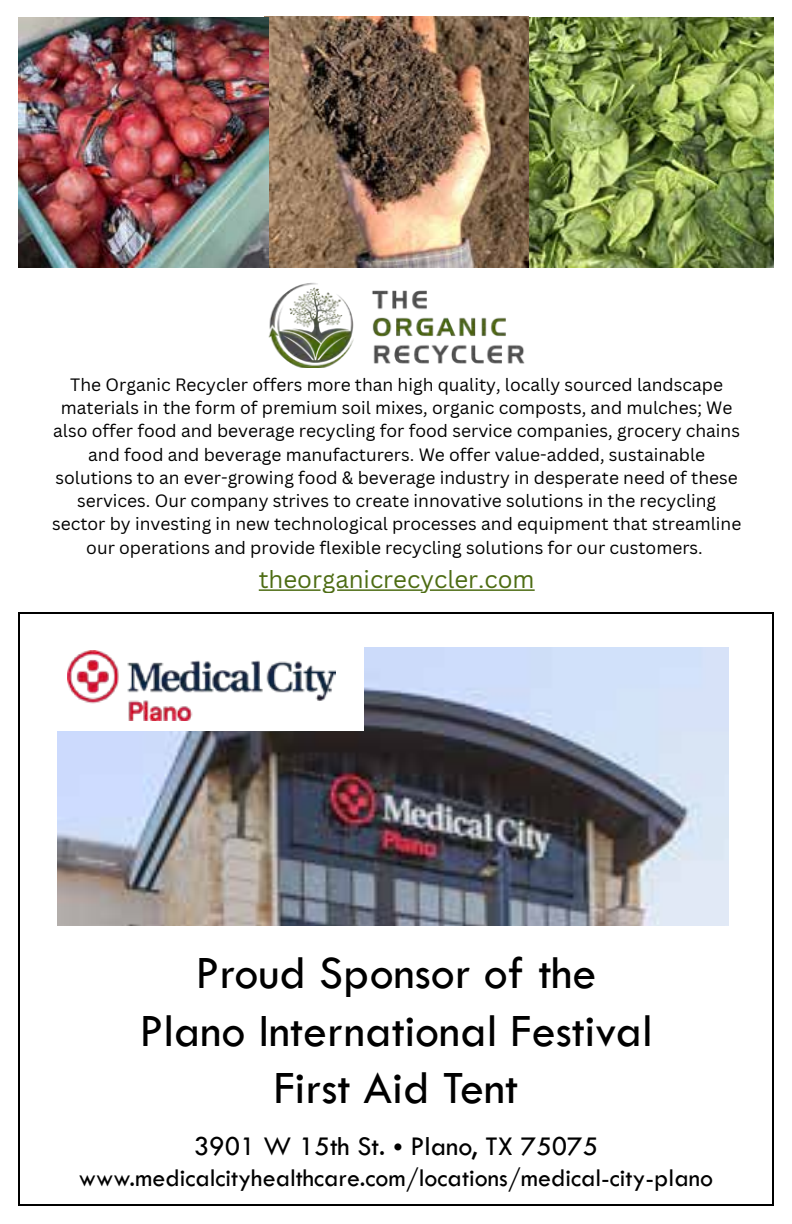
<style>
.page{position:relative;width:792px;height:1224px;background:#fff}
.page>*{position:absolute;margin:0;border:0;box-sizing:border-box;transform-origin:0 0}
.t1{font:48px/57.6px "Tw Cen";color:#000;text-align:center}
.t2{font:28px "Tw Cen";color:#000}
.t3{font:26px "Tw Cen";color:#000}
.t4{font:24px "Canva Sans";color:#4d6c13}
.t5{font:17.4px/23.2px "Canva Sans";color:#000;text-align:center}
</style>
<div class="page">
<img style="left:58px;top:647px;width:671px;height:278px">
<div style="left:52px;top:645px;width:312px;height:86px;background:#fff"></div>
<img style="left:67px;top:651px;width:268px;height:70px">
<img style="left:523px;top:17px;width:251px;height:251px">
<img style="left:268px;top:17px;width:261px;height:250px">
<img style="left:18px;top:17px;width:250px;height:251px">
<img style="left:268px;top:283px;width:257px;height:84px">
<hr style="left:430px;top:589px;width:105px;height:2px;background:#4d6c13">
<hr style="left:337px;top:589px;width:86px;height:2px;background:#4d6c13">
<hr style="left:259px;top:589px;width:62px;height:2px;background:#4d6c13">
<p class="t5" style="left:52px;top:373px;width:691px">The Organic Recycler offers more than high quality, locally sourced landscape materials in the form of premium soil mixes, organic composts, and mulches; We also offer food and beverage recycling for food service companies, grocery chains and food and beverage manufacturers. We offer value-added, sustainable solutions to an ever-growing food &amp; beverage industry in desperate need of these services. Our company strives to create innovative solutions in the recycling sector by investing in new technological processes and equipment that streamline our operations and provide flexible recycling solutions for our customers.</p>
<h3 class="t4" style="left:259px;top:565px;width:277px">theorganicrecycler.com</h3>
<h1 class="t1" style="left:139px;top:944px;width:515px">Proud Sponsor of the<br>Plano International Festival<br>First Aid Tent</h1>
<h2 class="t2" style="left:194px;top:1129px;width:406px">3901 W 15th St. • Plano, TX 75075</h2>
<h3 class="t3" style="left:79px;top:1162px;width:636px">www.medicalcityhealthcare.com/locations/medical-city-plano</h3>
</div>
